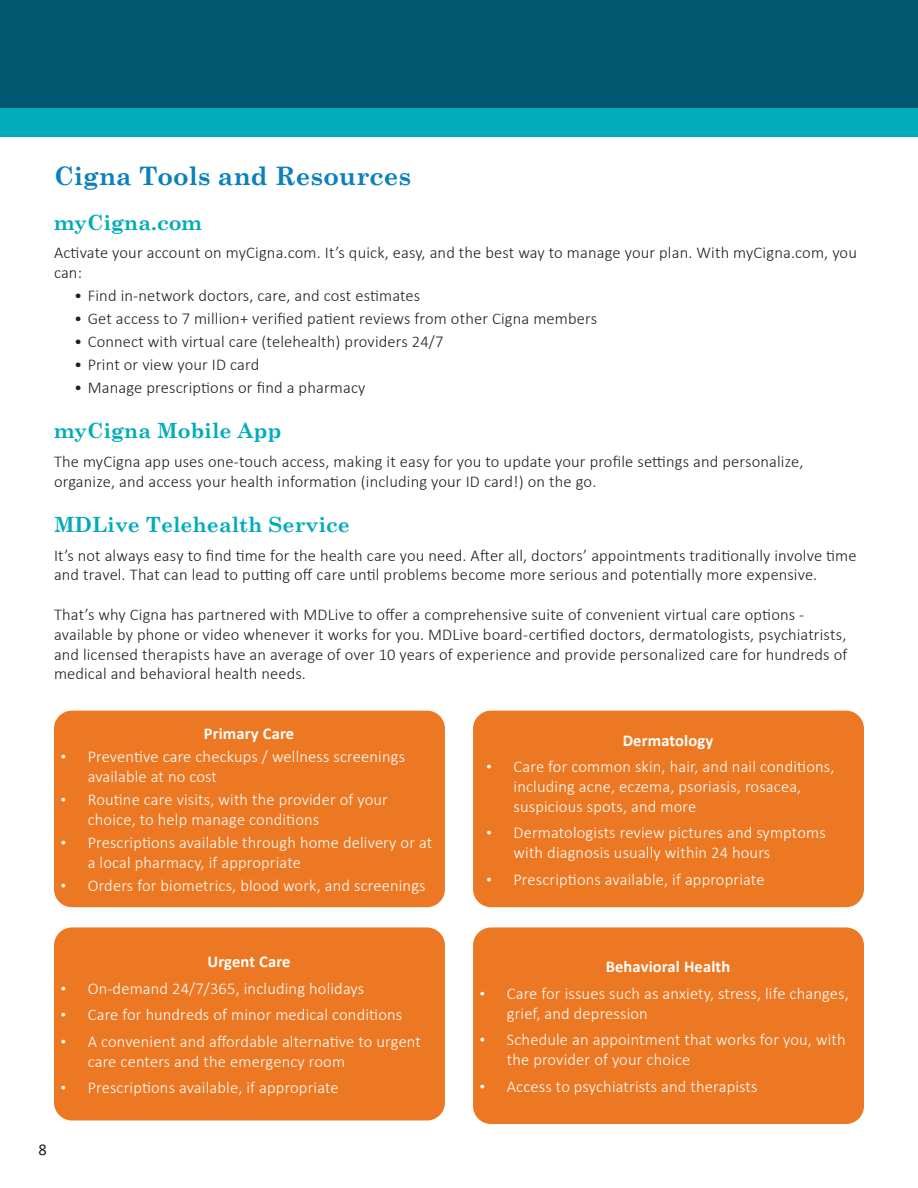
<style>
.page{position:relative;width:918px;height:1188px;background:#fff}
.page>*{position:absolute;margin:0;border:0;box-sizing:border-box;transform-origin:0 0}
.Headlines{font:700 25.5px "Century Schoolbook";color:#0a81bc}
.Headlines-2{font:700 21px "Century Schoolbook";color:#00acba}
.t1{font:300 16.5px/19.8px "Calibri";letter-spacing:.01em;color:#231f20}
.t2{font:300 16.5px/19.8px "Calibri";letter-spacing:.01em;color:#fff}
.Compliance_Text{font:700 16.5px "Calibri";letter-spacing:.01em;color:#fff}
.t3{font:16.5px "Calibri";color:#231f20}
.s1{font-family:"Arial";font-weight:400;font-size:15px}
</style>
<div class="page">
<div style="left:0;top:0;width:918px;height:108px;background:#025870"></div>
<div style="left:0;top:108px;width:918px;height:28px;background:#00acba"></div>
<div style="left:54px;top:711px;width:391px;height:196px;background:#ec7823;border-radius:18px"></div>
<div style="left:473px;top:927px;width:391px;height:197px;background:#ec7823;border-radius:18px"></div>
<div style="left:54px;top:927px;width:391px;height:193px;background:#ec7823;border-radius:18px"></div>
<div style="left:473px;top:711px;width:391px;height:196px;background:#ec7823;border-radius:18px"></div>
<p class="Headlines" style="left:54px;top:156px;width:359px">Cigna Tools and Resources</p>
<p class="Headlines-2" style="left:54px;top:206px;width:149px">myCigna.com</p>
<p class="t1" style="left:54px;top:243px;width:804px">Activate your account on myCigna.com. It’s quick, easy, and the best way to manage your plan. With myCigna.com, you can:</p>
<p class="t1" style="left:74px;top:286px;width:348px">• Find in-network doctors, care, and cost estimates</p>
<p class="t1" style="left:74px;top:309px;width:524px">• Get access to 7 million+ verified patient reviews from other Cigna members</p>
<p class="t1" style="left:74px;top:332px;width:371px">• Connect with virtual care (telehealth) providers 24/7</p>
<p class="t1" style="left:74px;top:355px;width:187px">• Print or view your ID card</p>
<p class="t1" style="left:74px;top:378px;width:293px">• Manage prescriptions or find a pharmacy</p>
<p class="Headlines-2" style="left:54px;top:415px;width:229px">myCigna Mobile App</p>
<p class="t1" style="left:54px;top:452px;width:751px">The myCigna app uses one-touch access, making it easy for you to update your profile settings and personalize, organize, and access your health information (including your ID card!) on the go.</p>
<p class="Headlines-2" style="left:54px;top:508px;width:297px">MDLive Telehealth Service</p>
<p class="t1" style="left:54px;top:545px;width:804px">It’s not always easy to find time for the health care you need. After all, doctors’ appointments traditionally involve time and travel. That can lead to putting off care until problems become more serious and potentially more expensive.</p>
<p class="t1" style="left:54px;top:604px;width:795px">That’s why Cigna has partnered with MDLive to offer a comprehensive suite of convenient virtual care options - available by phone or video whenever it works for you. MDLive board-certified doctors, dermatologists, psychiatrists, and licensed therapists have an average of over 10 years of experience and provide personalized care for hundreds of medical and behavioral health needs.</p>
<p class="Compliance_Text" style="left:204px;top:722px;width:92px">Primary Care</p>
<p class="t2" style="left:88px;top:747px;width:319px;text-indent:-27px"><span class="s1">•</span> Preventive care checkups / wellness screenings available at no cost</p>
<p class="t2" style="left:88px;top:790px;width:302px;text-indent:-27px"><span class="s1">•</span> Routine care visits, with the provider of your choice, to help manage conditions</p>
<p class="t2" style="left:88px;top:833px;width:346px;text-indent:-27px"><span class="s1">•</span> Prescriptions available through home delivery or at a local pharmacy, if appropriate</p>
<p class="t2" style="left:61px;top:875px;width:366px"><span class="s1">•</span> Orders for biometrics, blood work, and screenings</p>
<p class="Compliance_Text" style="left:207px;top:950px;width:85px">Urgent Care</p>
<p class="t2" style="left:61px;top:978px;width:305px"><span class="s1">•</span> On-demand 24/7/365, including holidays</p>
<p class="t2" style="left:61px;top:1005px;width:343px"><span class="s1">•</span> Care for hundreds of minor medical conditions</p>
<p class="t2" style="left:88px;top:1031px;width:335px;text-indent:-27px"><span class="s1">•</span> A convenient and affordable alternative to urgent care centers and the emergency room</p>
<p class="t2" style="left:61px;top:1078px;width:279px"><span class="s1">•</span> Prescriptions available, if appropriate</p>
<p class="t3" style="left:39px;top:1138px;width:10px">8</p>
<p class="Compliance_Text" style="left:623px;top:728px;width:92px">Dermatology</p>
<p class="t2" style="left:514px;top:757px;width:322px;text-indent:-27px"><span class="s1">•</span> Care for common skin, hair, and nail conditions, including acne, eczema, psoriasis, rosacea, suspicious spots, and more</p>
<p class="t2" style="left:514px;top:823px;width:314px;text-indent:-27px"><span class="s1">•</span> Dermatologists review pictures and symptoms with diagnosis usually within 24 hours</p>
<p class="t2" style="left:487px;top:869px;width:279px"><span class="s1">•</span> Prescriptions available, if appropriate</p>
<p class="Compliance_Text" style="left:606px;top:955px;width:126px">Behavioral Health</p>
<p class="t2" style="left:507px;top:983px;width:344px;text-indent:-27px"><span class="s1">•</span> Care for issues such as anxiety, stress, life changes, grief, and depression</p>
<p class="t2" style="left:507px;top:1030px;width:340px;text-indent:-27px"><span class="s1">•</span> Schedule an appointment that works for you, with the provider of your choice</p>
<p class="t2" style="left:480px;top:1076px;width:279px"><span class="s1">•</span> Access to psychiatrists and therapists</p>
</div>
